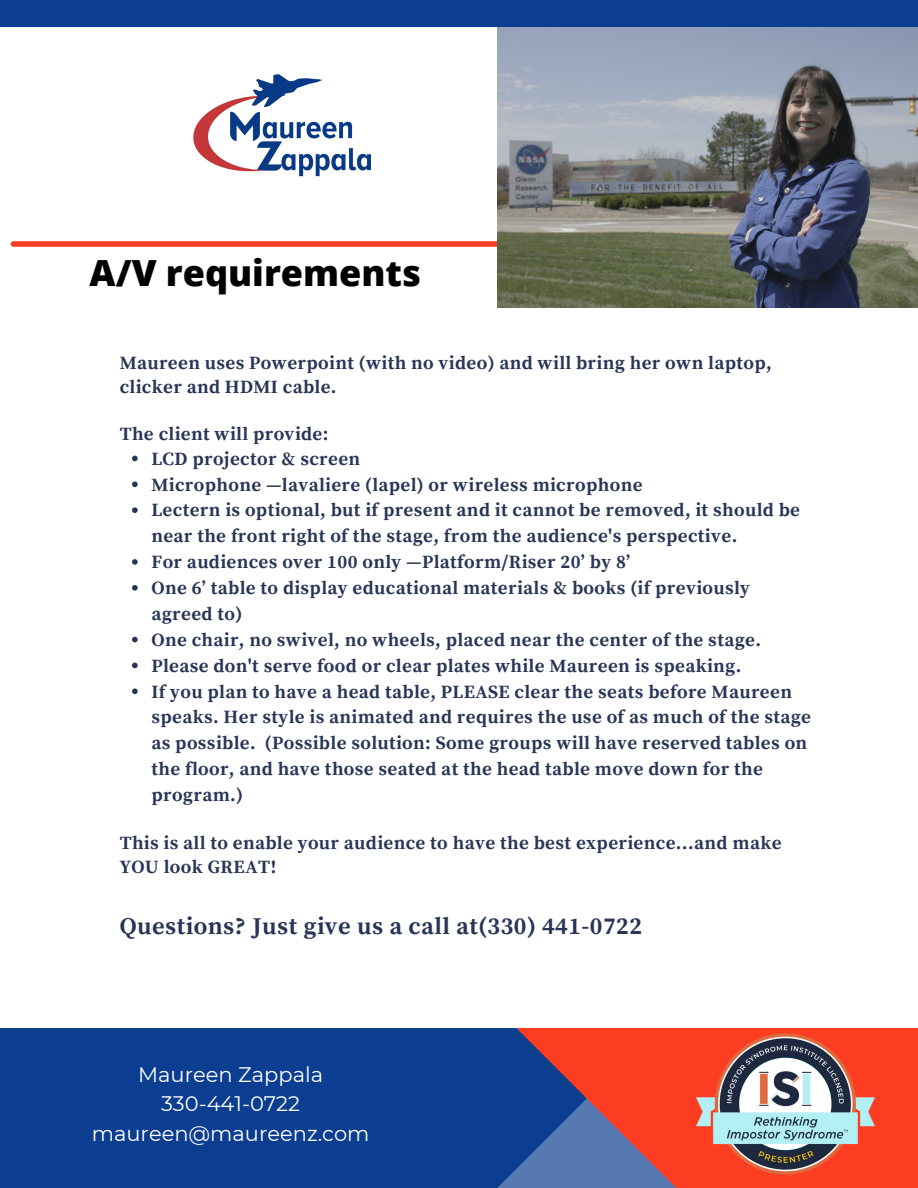
<style>
.page{position:relative;width:918px;height:1188px;background:#0b3d91}
.page>*{position:absolute;margin:0;border:0;box-sizing:border-box;transform-origin:0 0}
.t1{font:800 36px "Open Sans";color:#000}
.t2{font:700 24px "Source Serif Pro";letter-spacing:.02em;color:#283556}
.t3{font:21px "Montserrat";color:#fff}
.t4{font:700 18.75px/25.8px "Source Serif Pro";letter-spacing:.02em;color:#283556}
</style>
<div class="page">
<svg style="left:497px;top:1028px;width:421px;height:160px;fill:#fc3d21"></svg>
<div style="left:0;top:28px;width:918px;height:1000px;background:#fff"></div>
<img style="left:193px;top:74px;width:178px;height:103px">
<div style="left:13px;top:241px;width:824px;height:6px;background:#fc3d21"></div>
<img style="left:497px;top:28px;width:421px;height:280px">
<img style="left:693px;top:1032px;width:185px;height:145px">
<svg style="left:132px;top:456px;width:6px;height:5px"></svg>
<svg style="left:132px;top:482px;width:6px;height:5px"></svg>
<svg style="left:132px;top:507px;width:6px;height:6px"></svg>
<svg style="left:132px;top:559px;width:6px;height:6px"></svg>
<svg style="left:132px;top:585px;width:6px;height:6px"></svg>
<svg style="left:132px;top:637px;width:6px;height:5px"></svg>
<svg style="left:132px;top:663px;width:6px;height:5px"></svg>
<svg style="left:132px;top:688px;width:6px;height:6px"></svg>
<p class="t1" style="left:90px;top:248px;width:333px">A/V requirements</p>
<p class="t4" style="left:120px;top:352px;width:654px;line-height:23.7px">Maureen uses Powerpoint (with no video) and will bring her own laptop, clicker and HDMI cable.</p>
<p class="t4" style="left:120px;top:422px;width:210px">The client will provide:</p>
<p class="t4" style="left:151px;top:446px;width:210px">LCD projector &amp; screen</p>
<p class="t4" style="left:151px;top:472px;width:493px">Microphone —lavaliere (lapel) or wireless microphone</p>
<p class="t4" style="left:151px;top:498px;width:650px">Lectern is optional, but if present and it cannot be removed, it should be near the front right of the stage, from the audience's perspective.</p>
<p class="t4" style="left:151px;top:550px;width:480px">For audiences over 100 only —Platform/Riser 20’ by 8’</p>
<p class="t4" style="left:151px;top:576px;width:600px">One 6’ table to display educational materials &amp; books (if previously agreed to)</p>
<p class="t4" style="left:151px;top:627px;width:611px">One chair, no swivel, no wheels, placed near the center of the stage.</p>
<p class="t4" style="left:151px;top:653px;width:591px">Please don't serve food or clear plates while Maureen is speaking.</p>
<p class="t4" style="left:151px;top:679px;width:661px">If you plan to have a head table, PLEASE clear the seats before Maureen speaks. Her style is animated and requires the use of as much of the stage as possible. (Possible solution: Some groups will have reserved tables on the floor, and have those seated at the head table move down for the program.)</p>
<p class="t4" style="left:120px;top:832px;width:663px;line-height:23.7px">This is all to enable your audience to have the best experience…and make<br>YOU look GREAT!</p>
<p class="t2" style="left:120px;top:912px;width:524px">Questions? Just give us a call at(330) 441-0722</p>
<p class="t3" style="left:138px;top:1062px;width:186px">Maureen Zappala</p>
<p class="t3" style="left:161px;top:1091px;width:141px">330-441-0722</p>
<p class="t3" style="left:92px;top:1120px;width:279px">maureen@maureenz.com</p>
</div>
